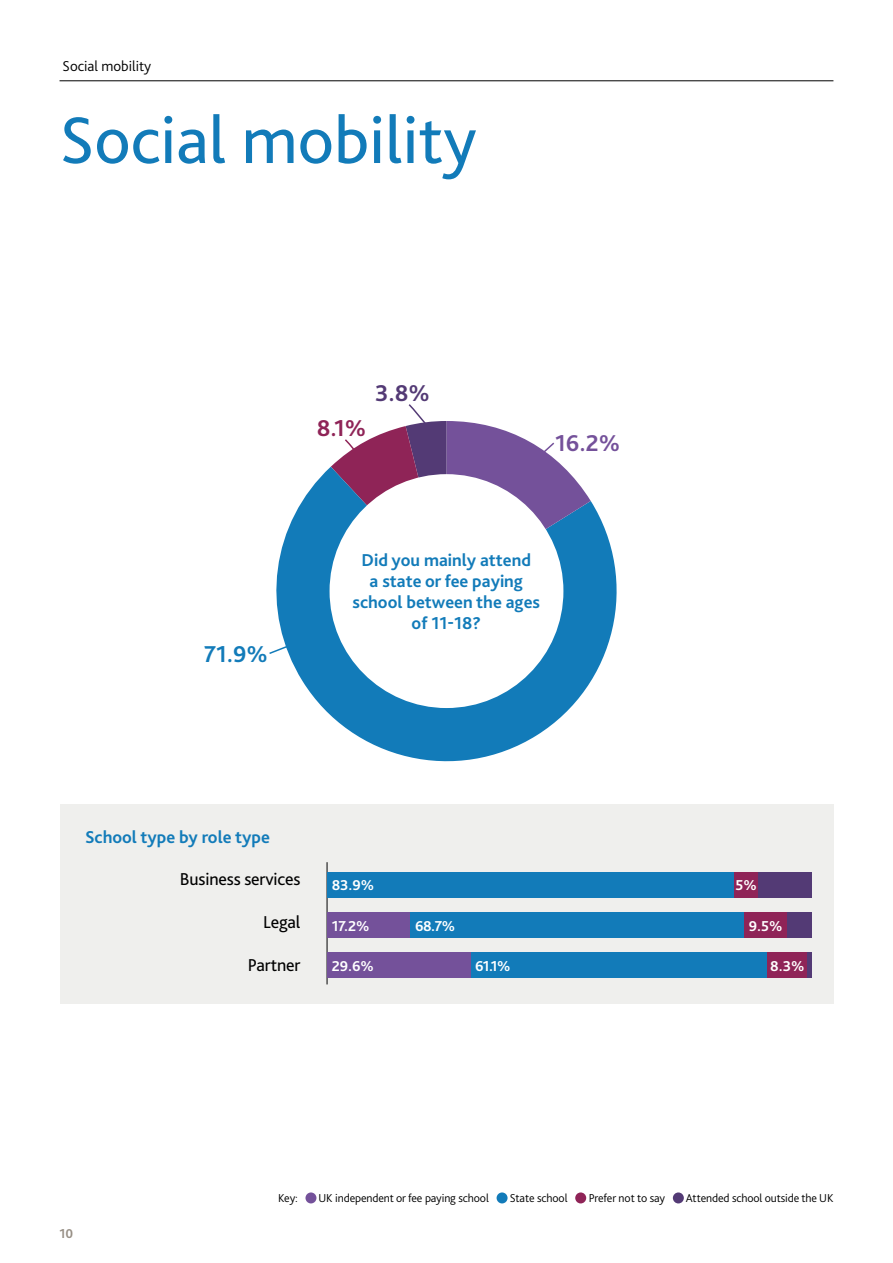
<style>
.page{position:relative;width:893px;height:1263px;background:#fff}
.page>*{position:absolute;margin:0;border:0;box-sizing:border-box;transform-origin:0 0}
.t1{font:69px "GWLG Bliss";color:#127bb9}
.t2{font:700 24px "GWLG Bliss";color:#74519a}
.t3{font:700 24px "GWLG Bliss";color:#127bb9}
.t4{font:700 24px "GWLG Bliss";color:#8f2457}
.t5{font:700 24px "GWLG Bliss";color:#533a75}
.t6{font:700 18px/21px "GWLG Bliss";color:#127bb9;text-align:center}
.t7{font:18px "GWLG Bliss";letter-spacing:-.01em;color:#000}
.t8{font:700 15px "GWLG Bliss";color:#fff}
.t9{font:300 15px "GWLG Bliss";color:#000}
.t10{font:700 13.5px "GWLG Bliss";color:#978f85}
.t11{font:300 12px "GWLG Bliss";letter-spacing:-.01em;color:#000}
</style>
<div class="page">
<svg style="left:276px;top:467px;width:341px;height:295px;fill:#127bb9"></svg>
<div style="left:330px;top:474px;width:233px;height:234px;background:#fff;border-radius:50%"></div>
<svg style="left:269px;top:639px;width:35px;height:16px"></svg>
<div style="left:60px;top:804px;width:773px;height:199px;background:#efefed"></div>
<hr style="left:327px;top:862px;width:1px;height:122px;background:#000">
<div style="left:327px;top:912px;width:84px;height:26px;background:#74519a"></div>
<div style="left:327px;top:952px;width:144px;height:26px;background:#74519a"></div>
<div style="left:327px;top:872px;width:407px;height:25px;background:#127bb9"></div>
<div style="left:734px;top:872px;width:24px;height:25px;background:#8f2457"></div>
<div style="left:758px;top:872px;width:54px;height:25px;background:#533a75"></div>
<div style="left:411px;top:912px;width:333px;height:26px;background:#127bb9"></div>
<div style="left:744px;top:912px;width:43px;height:26px;background:#8f2457"></div>
<div style="left:471px;top:952px;width:296px;height:26px;background:#127bb9"></div>
<div style="left:767px;top:952px;width:40px;height:26px;background:#8f2457"></div>
<div style="left:787px;top:912px;width:25px;height:26px;background:#533a75"></div>
<div style="left:807px;top:952px;width:5px;height:26px;background:#533a75"></div>
<svg style="left:331px;top:404px;width:260px;height:187px"></svg>
<div style="left:305px;top:1192px;width:11px;height:11px;background:#74519a;border-radius:50%"></div>
<div style="left:497px;top:1192px;width:11px;height:11px;background:#127bb9;border-radius:50%"></div>
<div style="left:575px;top:1192px;width:11px;height:11px;background:#8f2457;border-radius:50%"></div>
<div style="left:673px;top:1192px;width:11px;height:11px;background:#533a75;border-radius:50%"></div>
<hr style="left:60px;top:80px;width:773px;height:1px;background:#000">
<p class="t9" style="left:63px;top:57px;width:90px">Social mobility</p>
<h1 class="t1" style="left:60px;top:97px;width:419px">Social mobility</h1>
<h2 class="t3" style="left:204px;top:640px;width:65px">71.9%</h2>
<h2 class="t4" style="left:317px;top:413px;width:51px">8.1%</h2>
<h2 class="t5" style="left:375px;top:378px;width:56px">3.8%</h2>
<h2 class="t2" style="left:555px;top:428px;width:66px">16.2%</h2>
<h3 class="t6" style="left:352px;top:550px;width:189px">Did you mainly attend<br>a state or fee paying school between the ages of 11-18?</h3>
<h3 class="t6" style="left:85px;top:826px;width:186px">School type by role type</h3>
<h3 class="t7" style="left:180px;top:868px;width:122px">Business services</h3>
<h3 class="t7" style="left:263px;top:911px;width:39px">Legal</h3>
<h3 class="t7" style="left:248px;top:954px;width:54px">Partner</h3>
<p class="t8" style="left:332px;top:876px;width:44px">83.9%</p>
<p class="t8" style="left:736px;top:876px;width:23px">5%</p>
<p class="t8" style="left:415px;top:916px;width:42px">68.7%</p>
<p class="t8" style="left:749px;top:916px;width:35px">9.5%</p>
<p class="t8" style="left:475px;top:957px;width:37px">61.1%</p>
<p class="t8" style="left:770px;top:957px;width:36px">8.3%</p>
<p class="t8" style="left:332px;top:916px;width:39px">17.2%</p>
<p class="t8" style="left:332px;top:957px;width:44px">29.6%</p>
<p class="t10" style="left:60px;top:1225px;width:15px">10</p>
<p class="t11" style="left:278px;top:1190px;width:21px">Key:</p>
<p class="t11" style="left:319px;top:1190px;width:172px">UK independent or fee paying school</p>
<p class="t11" style="left:510px;top:1190px;width:59px">State school</p>
<p class="t11" style="left:589px;top:1190px;width:78px">Prefer not to say</p>
<p class="t11" style="left:686px;top:1190px;width:149px">Attended school outside the UK</p>
</div>
